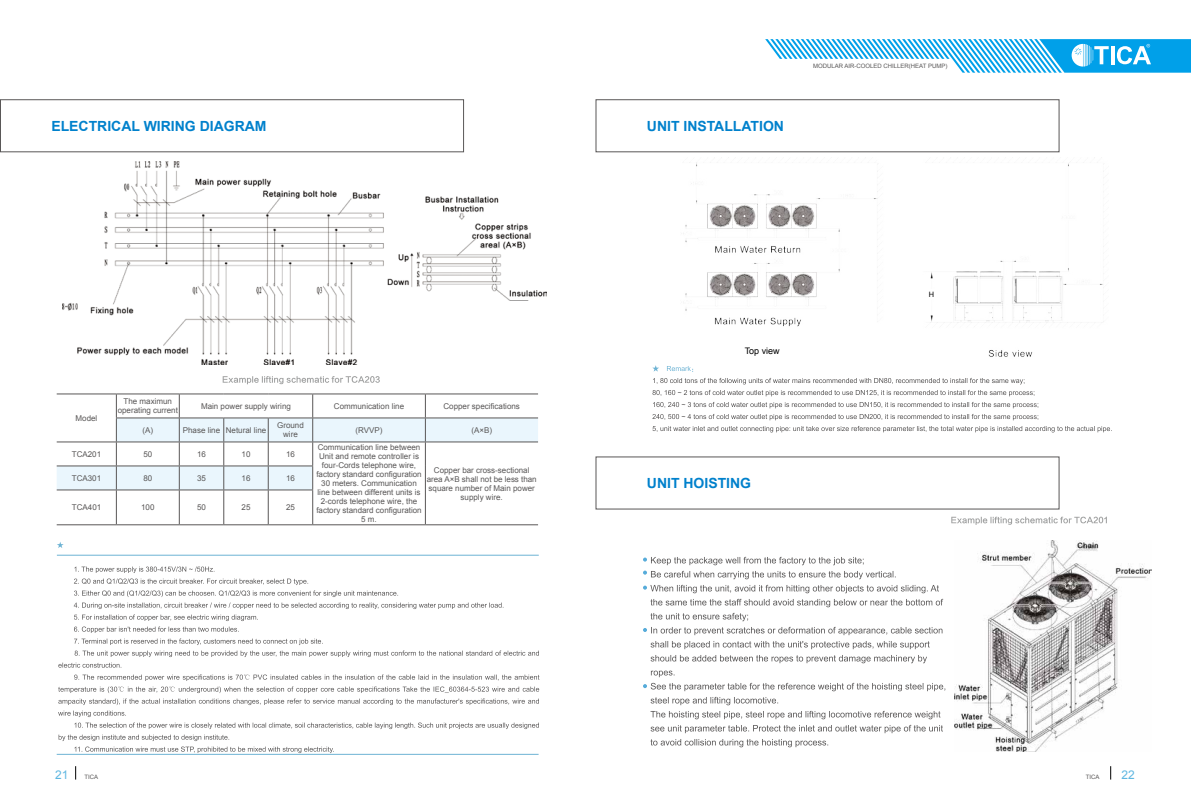
<style>
.page{position:relative;width:1191px;height:808px;background:#fff}
.page>*{position:absolute;margin:0;border:0;box-sizing:border-box;transform-origin:0 0}
.t1{font:700 14px "Arial";color:#0081cc}
.t2{font:12px "Arial";color:#5fb7e1}
.t3{font:9px "Arial";color:#000}
.t4{font:8px/9px "Arial";color:#595757;text-align:center}
.t5{font:7.4px "Arial";color:#000}
.t6{font:6px "Arial";color:#595757}
</style>
<div class="page">
<svg style="left:75px;top:766px;width:1px;height:13px"></svg>
<svg style="left:1110px;top:766px;width:1px;height:13px"></svg>
<svg style="left:765px;top:39px;width:426px;height:34px"></svg>
<svg style="left:223px;top:376px;width:157px;height:8px"></svg>
<svg style="left:57px;top:542px;width:7px;height:6px"></svg>
<hr style="left:57px;top:555px;width:482px;height:1px;background:#6db3d4">
<hr style="left:57px;top:754px;width:481px;height:1px;background:#6db3d4">
<svg style="left:115px;top:490px;width:310px;height:34px"></svg>
<svg style="left:57px;top:394px;width:481px;height:96px"></svg>
<hr style="left:57px;top:490px;width:59px;height:1px;background:#595757">
<hr style="left:116px;top:490px;width:63px;height:1px;background:#595757">
<hr style="left:116px;top:490px;width:1px;height:34px;background:#595757">
<hr style="left:179px;top:490px;width:45px;height:1px;background:#595757">
<hr style="left:179px;top:490px;width:1px;height:34px;background:#595757">
<hr style="left:224px;top:490px;width:44px;height:1px;background:#595757">
<hr style="left:223px;top:490px;width:1px;height:34px;background:#595757">
<hr style="left:268px;top:490px;width:45px;height:1px;background:#595757">
<hr style="left:268px;top:490px;width:1px;height:34px;background:#595757">
<hr style="left:312px;top:490px;width:1px;height:34px;background:#595757">
<hr style="left:425px;top:490px;width:1px;height:34px;background:#595757">
<hr style="left:57px;top:524px;width:59px;height:1px;background:#595757">
<hr style="left:116px;top:524px;width:63px;height:1px;background:#595757">
<hr style="left:179px;top:524px;width:45px;height:1px;background:#595757">
<hr style="left:224px;top:524px;width:44px;height:1px;background:#595757">
<hr style="left:268px;top:524px;width:45px;height:1px;background:#595757">
<hr style="left:313px;top:524px;width:112px;height:1px;background:#595757">
<hr style="left:425px;top:524px;width:113px;height:1px;background:#595757">
<img style="left:63px;top:161px;width:484px;height:204px">
<svg style="left:59px;top:735px;width:275px;height:18px"></svg>
<svg style="left:58px;top:711px;width:481px;height:18px"></svg>
<svg style="left:58px;top:674px;width:481px;height:31px"></svg>
<svg style="left:58px;top:663px;width:63px;height:5px"></svg>
<svg style="left:74px;top:566px;width:465px;height:91px"></svg>
<svg style="left:652px;top:426px;width:458px;height:6px"></svg>
<svg style="left:652px;top:414px;width:386px;height:6px"></svg>
<svg style="left:653px;top:402px;width:385px;height:6px"></svg>
<svg style="left:652px;top:390px;width:382px;height:6px"></svg>
<svg style="left:653px;top:378px;width:371px;height:6px"></svg>
<svg style="left:667px;top:366px;width:26px;height:6px"></svg>
<svg style="left:652px;top:365px;width:7px;height:7px"></svg>
<img style="left:683px;top:162px;width:421px;height:195px">
<div style="left:739px;top:339px;width:57px;height:22px;background:#fff"></div>
<div style="left:912px;top:290px;width:32px;height:7px;background:#fff"></div>
<svg style="left:951px;top:517px;width:155px;height:8px"></svg>
<img style="left:954px;top:540px;width:197px;height:211px">
<svg style="left:650px;top:739px;width:178px;height:8px"></svg>
<svg style="left:650px;top:725px;width:293px;height:8px"></svg>
<svg style="left:650px;top:711px;width:290px;height:8px"></svg>
<svg style="left:650px;top:697px;width:128px;height:8px"></svg>
<svg style="left:643px;top:683px;width:302px;height:8px"></svg>
<svg style="left:651px;top:671px;width:23px;height:6px"></svg>
<svg style="left:650px;top:655px;width:277px;height:8px"></svg>
<svg style="left:650px;top:641px;width:279px;height:8px"></svg>
<svg style="left:643px;top:627px;width:299px;height:8px"></svg>
<svg style="left:650px;top:613px;width:98px;height:8px"></svg>
<svg style="left:650px;top:599px;width:293px;height:8px"></svg>
<svg style="left:643px;top:585px;width:296px;height:8px"></svg>
<svg style="left:643px;top:571px;width:252px;height:8px"></svg>
<svg style="left:643px;top:557px;width:220px;height:8px"></svg>
<div style="left:595px;top:99px;width:464px;height:53px;background:#fff;border:1px solid #595757"></div>
<div style="left:0;top:99px;width:464px;height:53px;border:1px solid #595757"></div>
<h1 class="t1" style="left:51px;top:116px;width:217px">ELECTRICAL WIRING DIAGRAM</h1>
<p class="t4" style="left:76px;top:414px;width:23px">Model</p>
<p class="t4" style="left:118px;top:397px;width:62px">The maximun operating current</p>
<p class="t4" style="left:201px;top:402px;width:91px">Main power supply wiring</p>
<p class="t4" style="left:334px;top:402px;width:72px">Communication line</p>
<p class="t4" style="left:443px;top:402px;width:78px">Copper specifications</p>
<p class="t4" style="left:142px;top:426px;width:12px">(A)</p>
<p class="t4" style="left:183px;top:426px;width:85px">Phase line Netural line</p>
<p class="t4" style="left:277px;top:421px;width:28px">Ground wire</p>
<p class="t4" style="left:355px;top:426px;width:28px">(RVVP)</p>
<p class="t4" style="left:471px;top:426px;width:22px">(A×B)</p>
<p class="t4" style="left:72px;top:450px;width:31px">TCA201</p>
<p class="t4" style="left:143px;top:450px;width:10px">50</p>
<p class="t4" style="left:197px;top:450px;width:10px">16</p>
<p class="t4" style="left:241px;top:450px;width:10px">10</p>
<p class="t4" style="left:286px;top:450px;width:10px">16</p>
<p class="t4" style="left:316px;top:443px;width:107px">Communication line between<br>Unit and remote controller is four-Cords telephone wire, factory standard configuration<br>30 meters. Communication line between different units is<br>2-cords telephone wire, the factory standard configuration<br>5 m.</p>
<p class="t4" style="left:427px;top:465px;width:111px">Copper bar cross-sectional area A×B shall not be less than square number of Main power supply wire.</p>
<p class="t4" style="left:72px;top:474px;width:31px">TCA301</p>
<p class="t4" style="left:143px;top:474px;width:10px">80</p>
<p class="t4" style="left:197px;top:474px;width:10px">35</p>
<p class="t4" style="left:241px;top:474px;width:10px">16</p>
<p class="t4" style="left:286px;top:474px;width:10px">16</p>
<p class="t4" style="left:72px;top:503px;width:31px">TCA401</p>
<p class="t4" style="left:141px;top:503px;width:15px">100</p>
<p class="t4" style="left:197px;top:503px;width:10px">50</p>
<p class="t4" style="left:241px;top:503px;width:10px">25</p>
<p class="t4" style="left:286px;top:503px;width:10px">25</p>
<h1 class="t1" style="left:647px;top:116px;width:139px">UNIT INSTALLATION</h1>
<p class="t6" style="left:813px;top:62px;width:136px">MODULAR AIR-COOLED CHILLER(HEAT PUMP)</p>
<p class="t3" style="left:745px;top:345px;width:37px">Top view</p>
<h1 class="t1" style="left:647px;top:473px;width:106px">UNIT HOISTING</h1>
<p class="t5" style="left:928px;top:289px;width:7px">H</p>
<h2 class="t2" style="left:55px;top:766px;width:15px">21</h2>
<p class="t6" style="left:84px;top:772px;width:15px">TICA</p>
<p class="t6" style="left:1085px;top:772px;width:15px">TICA</p>
<h2 class="t2" style="left:1121px;top:766px;width:15px">22</h2>
</div>
